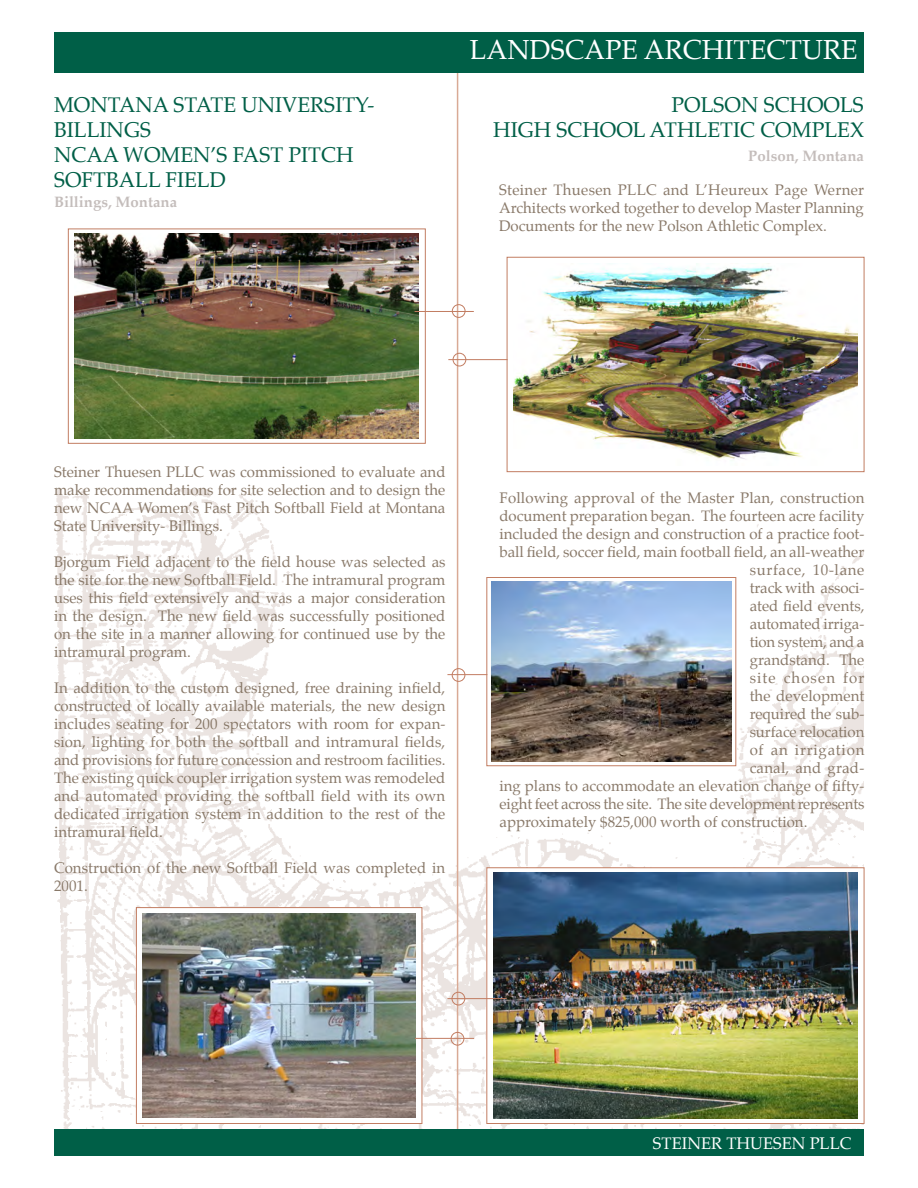
<style>
.page{position:relative;width:918px;height:1188px;background:#fff}
.page>*{position:absolute;margin:0;border:0;box-sizing:border-box;transform-origin:0 0}
.t1{font:27px "Palatino";color:#fff}
.t2{font:21px/25.2px "Palatino";color:#005f47}
.t3{font:16.5px "Palatino";color:#fff}
.t4{font:15px/18px "Palatino";color:#897969;text-align:justify}
.t5{font:700 15px "Palatino";color:#c4bdbb}
.t6{font:15px "Palatino";letter-spacing:.045em;color:#897969}
.t7{font:15px "Palatino";letter-spacing:.05em;color:#897969}
.t8{font:15px "Palatino";letter-spacing:.07em;color:#897969}
</style>
<div class="page">
<img style="left:55px;top:490px;width:809px;height:639px">
<hr style="left:457px;top:55px;width:1px;height:1095px;background:#d9aa95">
<div style="left:54px;top:33px;width:810px;height:40px;background:#005f47"></div>
<div style="left:54px;top:1129px;width:810px;height:27px;background:#005f47"></div>
<div style="left:68px;top:229px;width:358px;height:215px;border:1px solid #c27d62"></div>
<div style="left:507px;top:257px;width:357px;height:215px;border:1px solid #c27d62"></div>
<div style="left:487px;top:868px;width:377px;height:256px;background:#fff"></div>
<div style="left:486px;top:867px;width:378px;height:257px;border:1px solid #c27d62"></div>
<svg style="left:488px;top:579px;width:246px;height:185px"></svg>
<div style="left:486px;top:577px;width:250px;height:189px;border:1px solid #c27d62"></div>
<div style="left:136px;top:908px;width:286px;height:216px;background:#fff"></div>
<div style="left:136px;top:907px;width:286px;height:217px;border:1px solid #c27d62"></div>
<hr style="left:447px;top:674px;width:40px;height:1px;background:#c27d62">
<img style="left:513px;top:267px;width:345px;height:192px">
<img style="left:493px;top:873px;width:365px;height:246px">
<img style="left:75px;top:234px;width:344px;height:205px">
<img style="left:143px;top:913px;width:273px;height:205px">
<img style="left:491px;top:582px;width:240px;height:180px">
<hr style="left:415px;top:311px;width:59px;height:1px;background:#c27d62">
<div style="left:452px;top:304px;width:13px;height:14px;border:1px solid #c27d62;border-radius:50%"></div>
<hr style="left:415px;top:1038px;width:59px;height:1px;background:#c27d62">
<div style="left:451px;top:1032px;width:13px;height:14px;border:1px solid #c27d62;border-radius:50%"></div>
<hr style="left:448px;top:359px;width:60px;height:1px;background:#c27d62">
<div style="left:453px;top:353px;width:13px;height:13px;border:1px solid #c27d62;border-radius:50%"></div>
<div style="left:452px;top:668px;width:13px;height:14px;border:1px solid #c27d62;border-radius:50%"></div>
<hr style="left:447px;top:998px;width:60px;height:1px;background:#c27d62">
<div style="left:452px;top:992px;width:13px;height:13px;border:1px solid #c27d62;border-radius:50%"></div>
<h2 class="t2" style="left:54px;top:93px;width:322px">MONTANA STATE UNIVERSITY-<br>BILLINGS<br>NCAA WOMEN’S FAST PITCH<br>SOFTBALL FIELD</h2>
<p class="t5" style="left:54px;top:195px;width:125px">Billings, Montana</p>
<h1 class="t1" style="left:470px;top:36px;width:389px">LANDSCAPE ARCHITECTURE</h1>
<h2 class="t2" style="left:493px;top:93px;width:372px;text-align:right">POLSON SCHOOLS<br>HIGH SCHOOL ATHLETIC COMPLEX</h2>
<p class="t5" style="left:748px;top:148px;width:117px">Polson, Montana</p>
<p class="t4" style="left:499px;top:181px;width:367px">Steiner Thuesen PLLC and L’Heureux Page Werner Architects worked together to develop Master Planning Documents for the new Polson Athletic Complex.</p>
<p class="t4" style="left:54px;top:464px;width:393px">Steiner Thuesen PLLC was commissioned to evaluate and make recommendations for site selection and to design the new NCAA Women’s Fast Pitch Softball Field at Montana State University- Billings.</p>
<p class="t4" style="left:54px;top:554px;width:393px">Bjorgum Field adjacent to the field house was selected as the site for the new Softball Field. The intramural program uses this field extensively and was a major consideration in the design. The new field was successfully positioned on the site in a manner allowing for continued use by the intramural program.</p>
<p class="t4" style="left:54px;top:680px;width:393px">In addition to the custom designed, free draining infield, constructed of locally available materials, the new design includes seating for 200 spectators with room for expan&shy;sion, lighting for both the softball and intramural fields, and provisions for future concession and restroom facilities.<br>The existing quick coupler irrigation system was remodeled and automated providing the softball field with its own dedicated irrigation system in addition to the rest of the intramural field.</p>
<p class="t4" style="left:54px;top:860px;width:393px">Construction of the new Softball Field was completed in<br>2001.</p>
<p class="t4" style="left:500px;top:490px;width:367px">Following approval of the Master Plan, construction</p>
<p class="t4" style="left:500px;top:508px;width:366px">document preparation began. The fourteen acre facility</p>
<p class="t4" style="left:500px;top:526px;width:366px">included the design and construction of a practice foot-</p>
<p class="t4" style="left:500px;top:544px;width:366px">ball field, soccer field, main football field, an all-weather</p>
<p class="t6" style="left:750px;top:562px;width:116px">surface, 10-lane</p>
<p class="t4" style="left:750px;top:580px;width:116px">track with associ-</p>
<p class="t4" style="left:750px;top:598px;width:116px">ated field events,</p>
<p class="t4" style="left:750px;top:616px;width:116px">automated irriga-</p>
<p class="t4" style="left:750px;top:634px;width:116px">tion system, and a</p>
<p class="t4" style="left:750px;top:652px;width:116px">grandstand. The</p>
<p class="t8" style="left:750px;top:670px;width:116px">site chosen for</p>
<p class="t4" style="left:750px;top:688px;width:116px">the development</p>
<p class="t4" style="left:750px;top:706px;width:116px">required the sub-</p>
<p class="t4" style="left:750px;top:724px;width:116px">surface relocation</p>
<p class="t7" style="left:750px;top:742px;width:116px">of an irrigation</p>
<p class="t4" style="left:750px;top:760px;width:116px">canal, and grad-</p>
<p class="t4" style="left:500px;top:778px;width:366px">ing plans to accommodate an elevation change of fifty-</p>
<p class="t4" style="left:500px;top:796px;width:367px">eight feet across the site. The site development represents</p>
<p class="t4" style="left:500px;top:814px;width:309px">approximately $825,000 worth of construction.</p>
<p class="t3" style="left:653px;top:1136px;width:200px">STEINER THUESEN PLLC</p>
</div>
